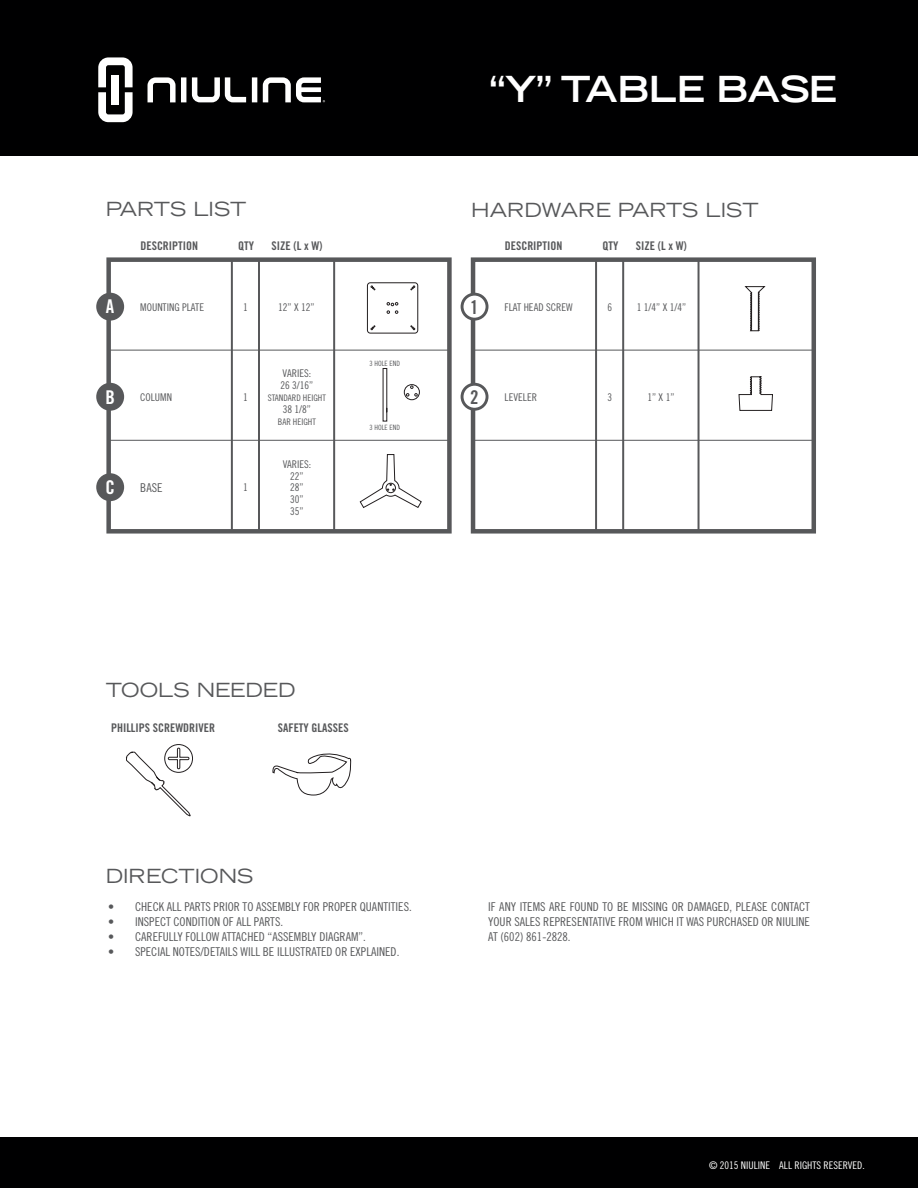
<style>
.page{position:relative;width:918px;height:1188px;background:#fff}
.page>*{position:absolute;margin:0;border:0;box-sizing:border-box;transform-origin:0 0}
.t1{font:700 expanded 36px "Trade Gothic LT Std";letter-spacing:-.02em;color:#fff}
.t2{font:expanded 19.5px "Trade Gothic LT Std";color:#57585a}
.t3{font:18.9px "Trade Gothic Bold Cond Twenty";color:#fff}
.t4{font:18.9px "Trade Gothic Bold Cond Twenty";color:#57585a}
.t5{font:12.15px/15px "Trade Gothic Cond Eighteen";color:#57585a;text-align:justify}
.t6{font:12px "Trade Gothic Bold Cond Twenty";color:#57585a}
.t7{font:10.65px/12px "Trade Gothic Cond Eighteen";color:#57585a}
.t8{font:10.5px "Trade Gothic Cond Eighteen";color:#fff}
.t9{font:9px "Trade Gothic Cond Eighteen";color:#57585a}
.t10{font:7.35px "Trade Gothic Cond Eighteen";color:#57585a}
</style>
<div class="page">
<div style="left:0;top:0;width:918px;height:156px;background:#000001"></div>
<svg style="left:98px;top:57px;width:35px;height:65px"></svg>
<div style="left:111px;top:75px;width:8px;height:30px;background:#fff"></div>
<div style="left:252px;top:77px;width:5px;height:25px;background:#fff"></div>
<div style="left:181px;top:77px;width:5px;height:25px;background:#fff"></div>
<svg style="left:148px;top:77px;width:28px;height:25px"></svg>
<svg style="left:192px;top:77px;width:54px;height:25px"></svg>
<svg style="left:263px;top:77px;width:62px;height:25px"></svg>
<div style="left:0;top:1137px;width:918px;height:51px;background:#000001"></div>
<svg style="left:272px;top:753px;width:80px;height:43px"></svg>
<div style="left:164px;top:744px;width:29px;height:29px;border:1px solid #231f20;border-radius:50%"></div>
<svg style="left:126px;top:747px;width:65px;height:70px"></svg>
<div style="left:471px;top:257px;width:345px;height:277px;border:4px solid #57585a"></div>
<div style="left:106px;top:257px;width:346px;height:277px;border:4px solid #57585a"></div>
<hr style="left:698px;top:260px;width:2px;height:272px;background:#57585a">
<hr style="left:333px;top:260px;width:2px;height:272px;background:#57585a">
<hr style="left:258px;top:260px;width:2px;height:272px;background:#57585a">
<hr style="left:622px;top:260px;width:2px;height:272px;background:#57585a">
<hr style="left:231px;top:260px;width:2px;height:272px;background:#57585a">
<hr style="left:595px;top:260px;width:2px;height:272px;background:#57585a">
<hr style="left:473px;top:350px;width:342px;height:1px;background:#57585a">
<hr style="left:473px;top:440px;width:342px;height:1px;background:#57585a">
<hr style="left:109px;top:350px;width:341px;height:1px;background:#57585a">
<hr style="left:109px;top:440px;width:341px;height:1px;background:#57585a">
<div style="left:462px;top:294px;width:25px;height:25px;background:#fff;border-radius:50%"></div>
<div style="left:461px;top:293px;width:28px;height:28px;border:3px solid #57585a;border-radius:50%"></div>
<div style="left:98px;top:294px;width:25px;height:25px;background:#57585a;border-radius:50%"></div>
<div style="left:96px;top:293px;width:28px;height:28px;border:3px solid #57585a;border-radius:50%"></div>
<div style="left:462px;top:384px;width:25px;height:25px;background:#fff;border-radius:50%"></div>
<div style="left:461px;top:383px;width:28px;height:28px;border:3px solid #57585a;border-radius:50%"></div>
<div style="left:98px;top:384px;width:25px;height:25px;background:#57585a;border-radius:50%"></div>
<div style="left:96px;top:383px;width:28px;height:28px;border:3px solid #57585a;border-radius:50%"></div>
<div style="left:98px;top:475px;width:25px;height:25px;background:#57585a;border-radius:50%"></div>
<div style="left:96px;top:473px;width:28px;height:28px;border:3px solid #57585a;border-radius:50%"></div>
<svg style="left:382px;top:368px;width:6px;height:54px"></svg>
<svg style="left:744px;top:286px;width:22px;height:46px"></svg>
<svg style="left:738px;top:376px;width:35px;height:35px"></svg>
<div style="left:367px;top:282px;width:51px;height:51px;border:1px solid #231f20;border-radius:3px"></div>
<svg style="left:371px;top:286px;width:4px;height:4px"></svg>
<svg style="left:411px;top:286px;width:4px;height:4px"></svg>
<svg style="left:371px;top:325px;width:4px;height:5px"></svg>
<svg style="left:411px;top:325px;width:4px;height:5px"></svg>
<svg style="left:387px;top:302px;width:11px;height:12px"></svg>
<svg style="left:406px;top:386px;width:12px;height:10px"></svg>
<div style="left:404px;top:384px;width:16px;height:16px;border:1px solid #231f20;border-radius:50%"></div>
<svg style="left:359px;top:454px;width:63px;height:54px"></svg>
<div style="left:386px;top:483px;width:10px;height:10px;border:1px solid #231f20;border-radius:50%"></div>
<h2 class="t2" style="left:106px;top:196px;width:142px">PARTS LIST</h2>
<h1 class="t1" style="left:490px;top:66px;width:349px">“Y” TABLE BASE</h1>
<h2 class="t2" style="left:471px;top:197px;width:289px">HARDWARE PARTS LIST</h2>
<p class="t6" style="left:140px;top:239px;width:59px">DESCRIPTION</p>
<p class="t6" style="left:238px;top:239px;width:17px">QTY</p>
<p class="t6" style="left:272px;top:239px;width:53px">SIZE (L x W)</p>
<p class="t6" style="left:505px;top:239px;width:59px">DESCRIPTION</p>
<p class="t6" style="left:602px;top:239px;width:17px">QTY</p>
<p class="t6" style="left:636px;top:239px;width:53px">SIZE (L x W)</p>
<h3 class="t3" style="left:106px;top:295px;width:10px">A</h3>
<p class="t7" style="left:278px;top:301px;width:38px">12” X 12”</p>
<h3 class="t4" style="left:470px;top:295px;width:10px">1</h3>
<p class="t7" style="left:637px;top:301px;width:51px">1 1/4” X 1/4”</p>
<p class="t7" style="left:140px;top:301px;width:65px">MOUNTING PLATE</p>
<p class="t7" style="left:505px;top:301px;width:69px">FLAT HEAD SCREW</p>
<p class="t7" style="left:243px;top:301px;width:6px">1</p>
<p class="t7" style="left:607px;top:301px;width:6px">6</p>
<p class="t10" style="left:370px;top:359px;width:32px">3 HOLE END</p>
<p class="t7" style="left:280px;top:367px;width:34px">VARIES:<br>26 3/16”</p>
<p class="t9" style="left:268px;top:392px;width:60px">STANDARD HEIGHT</p>
<p class="t7" style="left:283px;top:403px;width:30px">38 1/8”</p>
<p class="t9" style="left:278px;top:416px;width:39px">BAR HEIGHT</p>
<p class="t7" style="left:283px;top:458px;width:30px;text-align:center">VARIES:<br>22”<br>28”<br>30”<br>35”</p>
<h3 class="t3" style="left:105px;top:386px;width:11px">B</h3>
<h3 class="t4" style="left:470px;top:385px;width:10px">2</h3>
<p class="t7" style="left:243px;top:391px;width:6px">1</p>
<p class="t7" style="left:607px;top:391px;width:6px">3</p>
<p class="t7" style="left:140px;top:391px;width:33px">COLUMN</p>
<p class="t7" style="left:505px;top:391px;width:34px">LEVELER</p>
<p class="t10" style="left:370px;top:423px;width:32px">3 HOLE END</p>
<h3 class="t3" style="left:105px;top:476px;width:11px">C</h3>
<p class="t5" style="left:140px;top:480px;width:24px">BASE</p>
<p class="t7" style="left:243px;top:482px;width:6px">1</p>
<p class="t7" style="left:647px;top:391px;width:29px">1” X 1”</p>
<h2 class="t2" style="left:106px;top:677px;width:191px">TOOLS NEEDED</h2>
<p class="t6" style="left:111px;top:721px;width:106px">PHILLIPS SCREWDRIVER</p>
<p class="t6" style="left:278px;top:721px;width:72px">SAFETY GLASSES</p>
<h2 class="t2" style="left:106px;top:864px;width:149px">DIRECTIONS</h2>
<p class="t5" style="left:108px;top:899px;width:305px">• CHECK ALL PARTS PRIOR TO ASSEMBLY FOR PROPER QUANTITIES.</p>
<p class="t5" style="left:108px;top:914px;width:177px">• INSPECT CONDITION OF ALL PARTS.</p>
<p class="t5" style="left:108px;top:929px;width:259px">• CAREFULLY FOLLOW ATTACHED “ASSEMBLY DIAGRAM”.</p>
<p class="t5" style="left:108px;top:944px;width:293px">• SPECIAL NOTES/DETAILS WILL BE ILLUSTRATED OR EXPLAINED.</p>
<p class="t5" style="left:488px;top:899px;width:323px">IF ANY ITEMS ARE FOUND TO BE MISSING OR DAMAGED, PLEASE CONTACT YOUR SALES REPRESENTATIVE FROM WHICH IT WAS PURCHASED OR NIULINE AT (602) 861-2828.</p>
<p class="t8" style="left:709px;top:1159px;width:157px">© 2015 NIULINE ALL RIGHTS RESERVED.</p>
</div>
